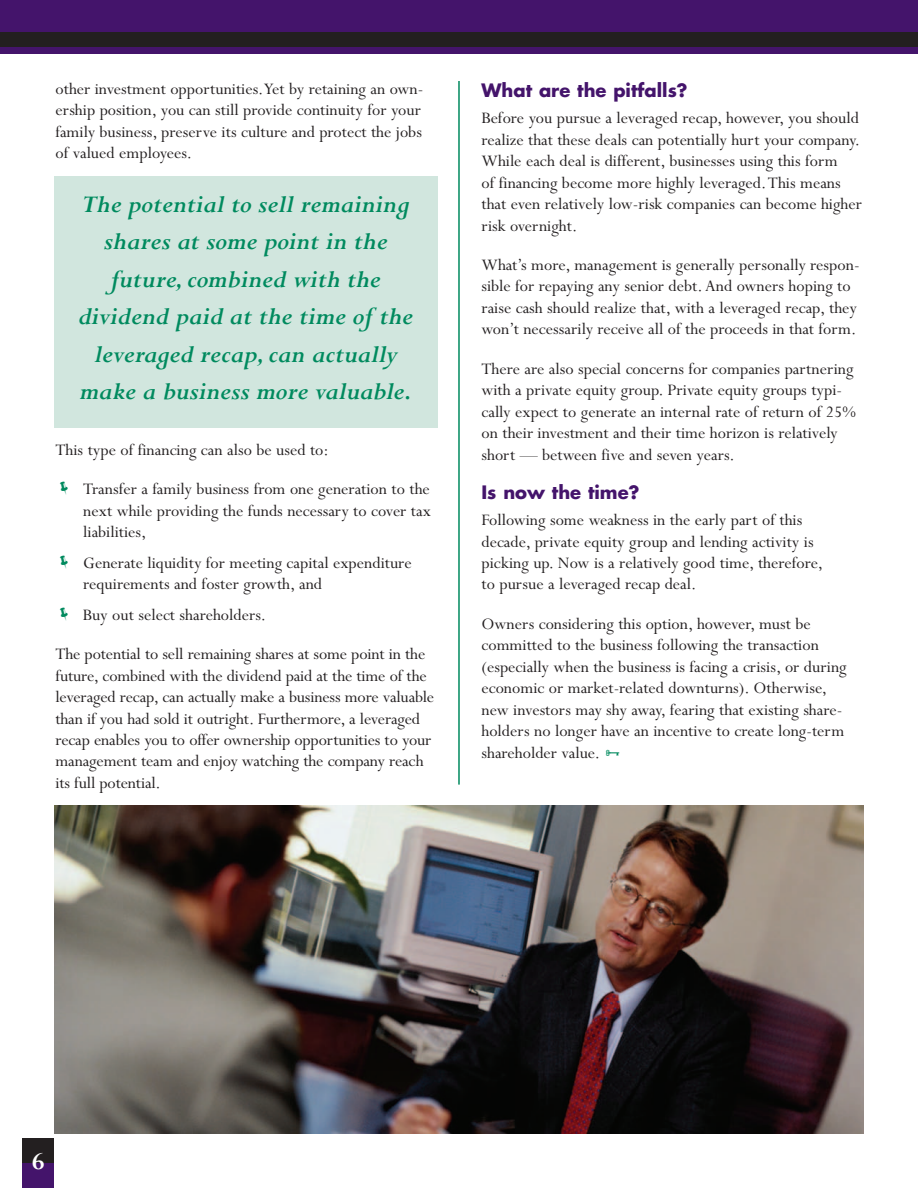
<style>
.page{position:relative;width:918px;height:1188px;background:#fff}
.page>*{position:absolute;margin:0;border:0;box-sizing:border-box;transform-origin:0 0}
.t1{font:italic 700 27px/37.5px "Perpetua Std";color:#008a5e;text-align:center}
.t2{font:700 27px "Perpetua Std";color:#fff}
.t3{font:18px/21.5px "Perpetua Std";color:#231f20}
.t4{font:700 18px "Futura Std";color:#44146b}
</style>
<div class="page">
<div style="left:0;top:0;width:918px;height:54px;background:#44146b"></div>
<div style="left:22px;top:1138px;width:32px;height:50px;background:#44146b"></div>
<div style="left:22px;top:1139px;width:32px;height:24px;background:#231f20"></div>
<div style="left:0;top:32px;width:918px;height:15px;background:#231f20"></div>
<hr style="left:458px;top:81px;width:2px;height:704px;background:#008a5e">
<div style="left:54px;top:176px;width:384px;height:252px;background:#d1e6de"></div>
<img style="left:54px;top:806px;width:810px;height:328px">
<p class="t3" style="left:56px;top:80px;width:369px">other investment opportunities.Yet by retaining an own&shy;ership position, you can still provide continuity for your family business, preserve its culture and protect the jobs of valued employees.</p>
<h1 class="t1" style="left:78px;top:188px;width:336px">The potential to sell remaining shares at some point in the future, combined with the dividend paid at the time of the leveraged recap, can actually make a business more valuable.</h1>
<p class="t3" style="left:83px;top:432px;width:348px;line-height:39.5px;text-indent:-28px">This type of financing can also be used to:<br>Transfer a family business from one generation to the</p>
<p class="t3" style="left:83px;top:502px;width:349px">next while providing the funds necessary to cover tax liabilities,</p>
<p class="t3" style="left:83px;top:554px;width:330px">Generate liquidity for meeting capital expenditure requirements and foster growth, and</p>
<p class="t3" style="left:56px;top:597px;width:371px;line-height:39.5px;text-indent:27px">Buy out select shareholders.<br>The potential to sell remaining shares at some point in the</p>
<p class="t3" style="left:56px;top:666px;width:380px">future, combined with the dividend paid at the time of the leveraged recap, can actually make a business more valuable than if you had sold it outright. Furthermore, a leveraged recap enables you to offer ownership opportunities to your management team and enjoy watching the company reach its full potential.</p>
<p class="t4" style="left:482px;top:82px;width:208px">What are the pitfalls?</p>
<p class="t3" style="left:482px;top:109px;width:382px">Before you pursue a leveraged recap, however, you should realize that these deals can potentially hurt your company.<br>While each deal is different, businesses using this form<br>of financing become more highly leveraged.This means that even relatively low-risk companies can become higher risk overnight.</p>
<p class="t3" style="left:482px;top:256px;width:380px">What’s more, management is generally personally respon&shy;sible for repaying any senior debt. And owners hoping to raise cash should realize that, with a leveraged recap, they won’t necessarily receive all of the proceeds in that form.</p>
<p class="t3" style="left:482px;top:360px;width:376px">There are also special concerns for companies partnering with a private equity group. Private equity groups typi&shy;cally expect to generate an internal rate of return of 25% on their investment and their time horizon is relatively short — between five and seven years.</p>
<p class="t4" style="left:482px;top:484px;width:159px">Is now the time?</p>
<p class="t3" style="left:482px;top:511px;width:343px">Following some weakness in the early part of this decade, private equity group and lending activity is picking up. Now is a relatively good time, therefore, to pursue a leveraged recap deal.</p>
<p class="t3" style="left:482px;top:615px;width:367px">Owners considering this option, however, must be committed to the business following the transaction (especially when the business is facing a crisis, or during economic or market-related downturns). Otherwise, new investors may shy away, fearing that existing share&shy;holders no longer have an incentive to create long-term shareholder value.</p>
<h1 class="t2" style="left:32px;top:1151px;width:14px">6</h1>
</div>
